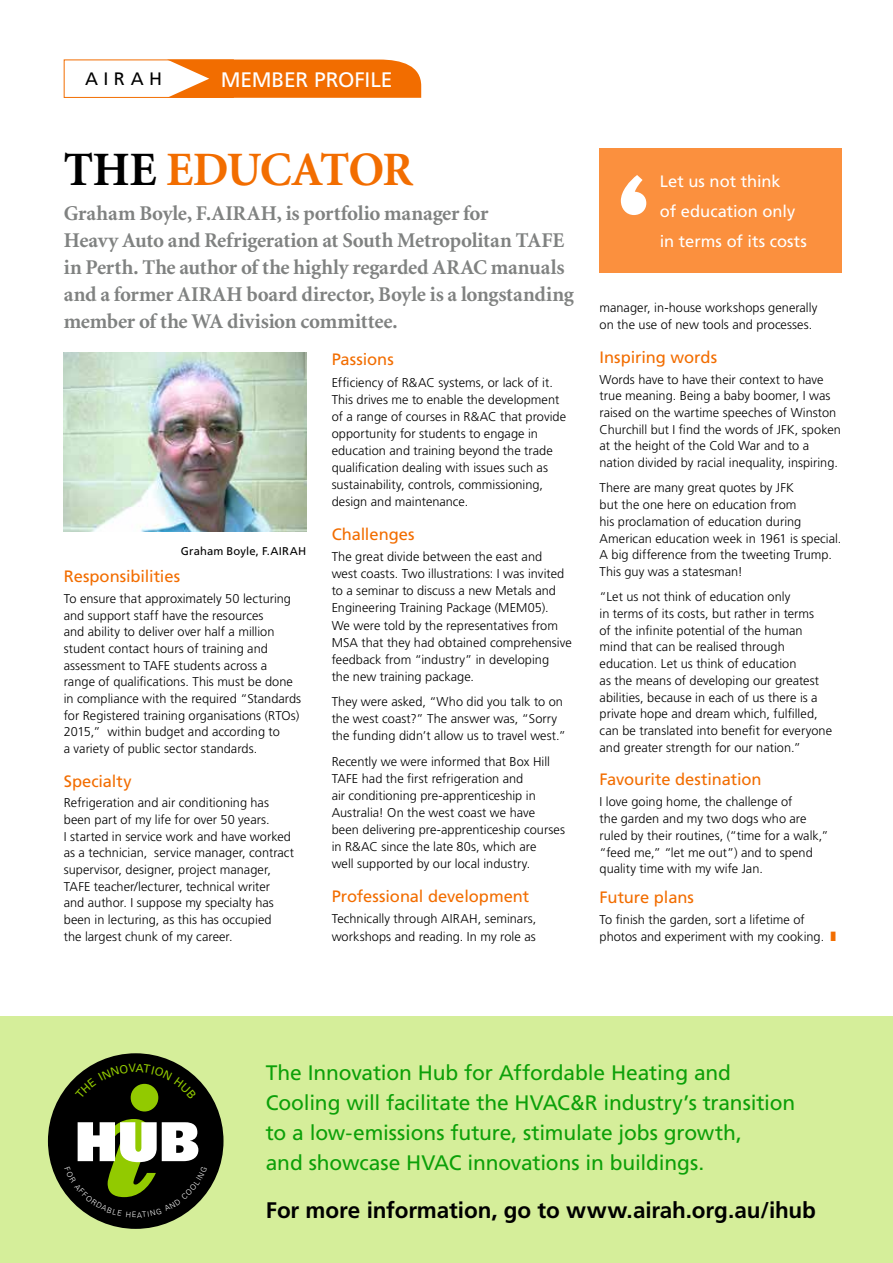
<style>
.page{position:relative;width:893px;height:1263px;background:#fff}
.page>*{position:absolute;margin:0;border:0;box-sizing:border-box;transform-origin:0 0}
.t1{font:700 48px "Minion";letter-spacing:-.025em;color:#f26d00}
.t2{font:700 22.5px "Frutiger LT Std";letter-spacing:-.005em;color:#000}
.t3{font:700 21px/27px "Minion";letter-spacing:-.01em;color:#808281}
.t4{font:21px/30px "Frutiger LT Std";letter-spacing:-.01em;color:#0ca009}
.t5{font:21px "Frutiger LT Std";letter-spacing:-.01em;color:#fff}
.t6{font:18px "Frutiger LT Std";letter-spacing:.3em;color:#000}
.t7{font:16.5px "Frutiger LT Std";letter-spacing:-.005em;color:#f26d00}
.t8{font:16.5px/30.2px "Frutiger LT Std";color:#fff}
.t9{font:300 12.75px/16.6px "Frutiger LT Std";color:#000}
.t10{font:11.25px "Frutiger LT Std";letter-spacing:.01em;color:#000}
.s1{color:#000}
.s2{color:#f26d00}
</style>
<div class="page">
<div style="left:64px;top:60px;width:170px;height:38px;border:1px solid #f26d00"></div>
<svg style="left:167px;top:60px;width:254px;height:38px;background:#f37c1a"></svg>
<img style="left:64px;top:353px;width:242px;height:178px">
<div style="left:600px;top:149px;width:242px;height:124px;background:#fb903e"></div>
<svg style="left:621px;top:175px;width:25px;height:40px"></svg>
<div style="left:0;top:1016px;width:893px;height:247px;background:#d5ee9a"></div>
<div style="left:48px;top:1053px;width:175px;height:176px;background:#000;border-radius:50%"></div>
<svg style="left:75px;top:1064px;width:122px;height:47px"></svg>
<svg style="left:64px;top:1119px;width:143px;height:98px"></svg>
<h3 class="t6" style="left:85px;top:69px;width:79px">AIRAH</h3>
<h3 class="t5" style="left:221px;top:68px;width:173px">MEMBER PROFILE</h3>
<h1 class="t1" style="left:64px;top:145px;width:351px"><span class="s1">THE</span> EDUCATOR</h1>
<p class="t3" style="left:64px;top:201px;width:512px">Graham Boyle, F.AIRAH, is portfolio manager for<br>Heavy Auto and Refrigeration at South Metropolitan TAFE in Perth. The author of the highly regarded ARAC manuals and a former AIRAH board director, Boyle is a longstanding member of the WA division committee.</p>
<p class="t10" style="left:181px;top:544px;width:127px">Graham Boyle, F.AIRAH</p>
<p class="t7" style="left:64px;top:567px;width:118px">Responsibilities</p>
<p class="t9" style="left:64px;top:590px;width:239px">To ensure that approximately 50 lecturing and support staff have the resources<br>and ability to deliver over half a million student contact hours of training and assessment to TAFE students across a range of qualifications. This must be done in compliance with the required “Standards for Registered training organisations (RTOs)<br>2015,” within budget and according to<br>a variety of public sector standards.</p>
<p class="t7" style="left:64px;top:771px;width:69px">Specialty</p>
<p class="t9" style="left:64px;top:795px;width:232px">Refrigeration and air conditioning has been part of my life for over 50 years.<br>I started in service work and have worked as a technician, service manager, contract supervisor, designer, project manager, TAFE teacher/lecturer, technical writer<br>and author. I suppose my specialty has been in lecturing, as this has occupied<br>the largest chunk of my career.</p>
<p class="t7" style="left:332px;top:350px;width:64px">Passions</p>
<p class="t9" style="left:332px;top:374px;width:236px;line-height:17.1px">Efficiency of R&amp;AC systems, or lack of it.<br>This drives me to enable the development of a range of courses in R&amp;AC that provide opportunity for students to engage in education and training beyond the trade qualification dealing with issues such as sustainability, controls, commissioning, design and maintenance.</p>
<p class="t7" style="left:332px;top:525px;width:84px">Challenges</p>
<p class="t9" style="left:332px;top:548px;width:242px;line-height:17.1px">The great divide between the east and<br>west coasts. Two illustrations: I was invited to a seminar to discuss a new Metals and Engineering Training Package (MEM05).<br>We were told by the representatives from MSA that they had obtained comprehensive feedback from “industry” in developing<br>the new training package.</p>
<p class="t9" style="left:332px;top:693px;width:236px;line-height:17.1px">They were asked, “Who did you talk to on the west coast?” The answer was, “Sorry the funding didn’t allow us to travel west.”</p>
<p class="t9" style="left:332px;top:753px;width:235px;line-height:17.1px">Recently we were informed that Box Hill TAFE had the first refrigeration and<br>air conditioning pre-apprenticeship in Australia! On the west coast we have been delivering pre-apprenticeship courses in R&amp;AC since the late 80s, which are<br>well supported by our local industry.</p>
<p class="t7" style="left:332px;top:887px;width:199px">Professional development</p>
<p class="t9" style="left:332px;top:911px;width:206px;line-height:17.1px">Technically through AIRAH, seminars, workshops and reading. In my role as</p>
<p class="t8" style="left:660px;top:166px;width:149px">Let us not think<br>of education only in terms of its costs</p>
<p class="t9" style="left:600px;top:300px;width:219px">manager, in-house workshops generally on the use of new tools and processes.</p>
<p class="t7" style="left:600px;top:347px;width:119px">Inspiring words</p>
<p class="t9" style="left:600px;top:371px;width:243px">Words have to have their context to have true meaning. Being a baby boomer, I was raised on the wartime speeches of Winston Churchill but I find the words of JFK, spoken at the height of the Cold War and to a nation divided by racial inequality, inspiring.</p>
<p class="t9" style="left:600px;top:480px;width:243px">There are many great quotes by JFK<br>but the one here on education from<br>his proclamation of education during American education week in 1961 is special.<br>A big difference from the tweeting Trump.<br>This guy was a statesman!</p>
<p class="t9" style="left:600px;top:589px;width:234px">“Let us not think of education only<br>in terms of its costs, but rather in terms<br>of the infinite potential of the human mind that can be realised through education. Let us think of education<br>as the means of developing our greatest abilities, because in each of us there is a private hope and dream which, fulfilled, can be translated into benefit for everyone and greater strength for our nation.”</p>
<p class="t7" style="left:600px;top:770px;width:164px">Favourite destination</p>
<p class="t9" style="left:600px;top:794px;width:231px">I love going home, the challenge of<br>the garden and my two dogs who are ruled by their routines, (“time for a walk,” “feed me,” “let me out”) and to spend quality time with my wife Jan.</p>
<p class="t7" style="left:600px;top:887px;width:96px">Future plans</p>
<p class="t9" style="left:600px;top:911px;width:238px">To finish the garden, sort a lifetime of photos and experiment with my cooking. <span class="s2">❚</span></p>
<h3 class="t4" style="left:266px;top:1057px;width:531px">The Innovation Hub for Affordable Heating and Cooling will facilitate the HVAC&amp;R industry’s transition to a low-emissions future, stimulate jobs growth,<br>and showcase HVAC innovations in buildings.</h3>
<h2 class="t2" style="left:266px;top:1197px;width:552px">For more information, go to www.airah.org.au/ihub</h2>
</div>
